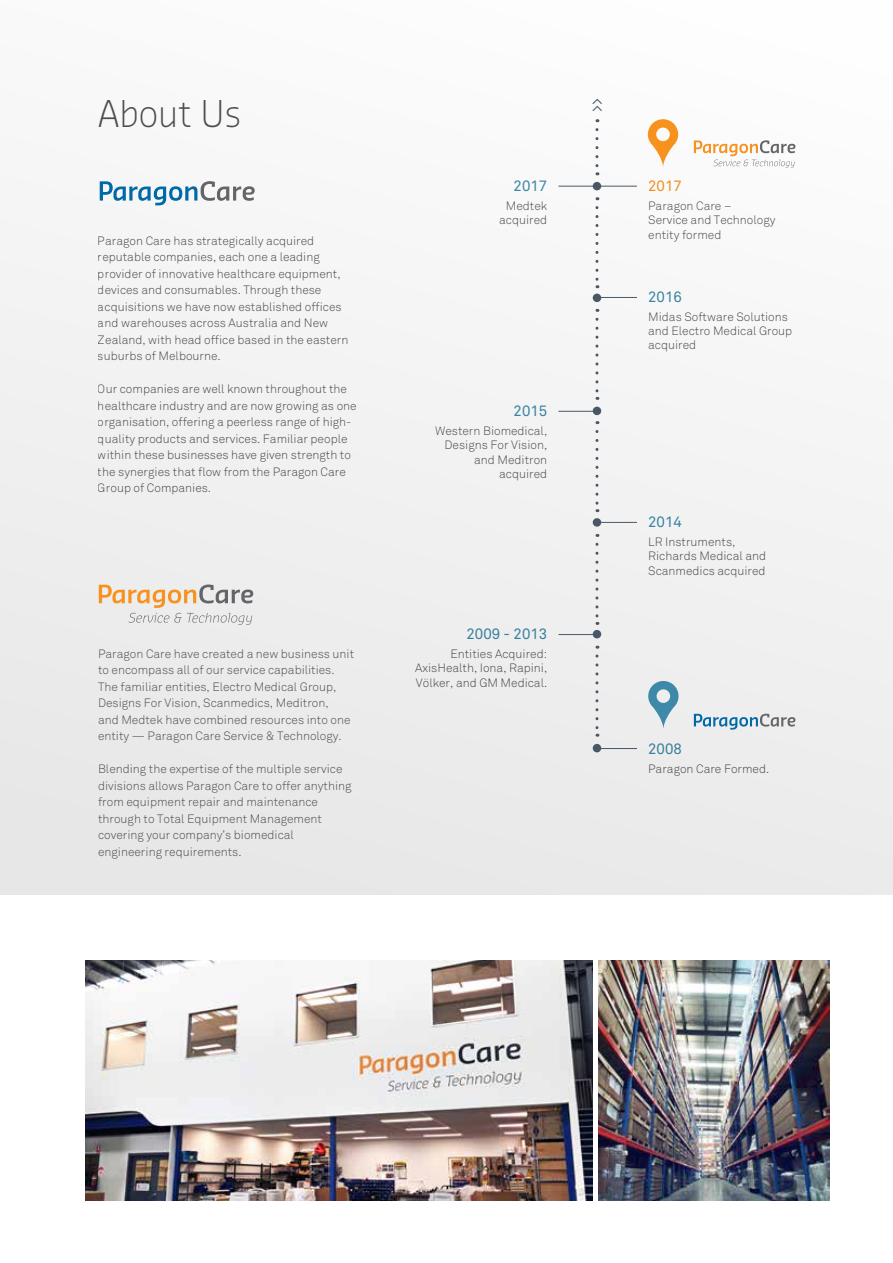
<style>
.page{position:relative;width:893px;height:1263px;background:#fff}
.page>*{position:absolute;margin:0;border:0;box-sizing:border-box;transform-origin:0 0}
.t1{font:300 36px "Sansa Pro";color:#4d4d4f}
.t2{font:15px "Akkurat";color:#3e89a9}
.t3{font:15px "Akkurat";color:#f7921e}
.t4{font:15px "Akkurat";color:#485867}
.t5{font:300 12px/16.5px "Akkurat";color:#4d4d4f}
</style>
<div class="page">
<div style="left:0;top:0;width:893px;height:895px;background:#f2f2f2"></div>
<svg style="left:100px;top:181px;width:155px;height:24px"></svg>
<svg style="left:595px;top:656px;width:3px;height:81px"></svg>
<svg style="left:595px;top:544px;width:3px;height:81px"></svg>
<svg style="left:595px;top:431px;width:3px;height:81px"></svg>
<svg style="left:595px;top:319px;width:3px;height:81px"></svg>
<svg style="left:595px;top:208px;width:3px;height:80px"></svg>
<svg style="left:595px;top:130px;width:3px;height:45px"></svg>
<div style="left:593px;top:744px;width:8px;height:8px;background:#485867;border-radius:50%"></div>
<div style="left:593px;top:630px;width:8px;height:8px;background:#485867;border-radius:50%"></div>
<div style="left:593px;top:518px;width:8px;height:9px;background:#485867;border-radius:50%"></div>
<div style="left:593px;top:407px;width:8px;height:8px;background:#485867;border-radius:50%"></div>
<div style="left:593px;top:294px;width:8px;height:8px;background:#485867;border-radius:50%"></div>
<div style="left:593px;top:182px;width:8px;height:8px;background:#485867;border-radius:50%"></div>
<svg style="left:694px;top:714px;width:101px;height:16px"></svg>
<svg style="left:648px;top:681px;width:30px;height:48px"></svg>
<svg style="left:648px;top:119px;width:30px;height:47px"></svg>
<svg style="left:694px;top:140px;width:101px;height:28px"></svg>
<hr style="left:558px;top:186px;width:79px;height:1px;background:#485867">
<hr style="left:597px;top:297px;width:40px;height:1px;background:#485867">
<hr style="left:558px;top:411px;width:39px;height:1px;background:#485867">
<hr style="left:597px;top:522px;width:40px;height:1px;background:#485867">
<hr style="left:558px;top:634px;width:38px;height:1px;background:#485867">
<hr style="left:597px;top:748px;width:40px;height:1px;background:#485867">
<img style="left:85px;top:960px;width:508px;height:240px">
<svg style="left:99px;top:584px;width:154px;height:41px"></svg>
<img style="left:598px;top:960px;width:231px;height:240px">
<h1 class="t1" style="left:98px;top:90px;width:145px">About Us</h1>
<p class="t4" style="left:607px;top:98px;width:16px;rotate:90deg">&lt;&lt;</p>
<p class="t5" style="left:98px;top:233px;width:252px">Paragon Care has strategically acquired reputable companies, each one a leading provider of innovative healthcare equipment, devices and consumables. Through these acquisitions we have now established offices and warehouses across Australia and New Zealand, with head office based in the eastern suburbs of Melbourne.</p>
<p class="t5" style="left:98px;top:381px;width:260px">Our companies are well known throughout the healthcare industry and are now growing as one organisation, offering a peerless range of high&shy;quality products and services. Familiar people within these businesses have given strength to the synergies that flow from the Paragon Care Group of Companies.</p>
<p class="t5" style="left:98px;top:646px;width:258px">Paragon Care have created a new business unit to encompass all of our service capabilities.<br>The familiar entities, Electro Medical Group, Designs For Vision, Scanmedics, Meditron,<br>and Medtek have combined resources into one entity — Paragon Care Service &amp; Technology.</p>
<p class="t5" style="left:98px;top:761px;width:255px">Blending the expertise of the multiple service divisions allows Paragon Care to offer anything from equipment repair and maintenance through to Total Equipment Management covering your company’s biomedical engineering requirements.</p>
<p class="t2" style="left:514px;top:177px;width:35px">2017</p>
<p class="t5" style="left:499px;top:199px;width:50px;line-height:14.4px;text-align:center">Medtek acquired</p>
<p class="t2" style="left:514px;top:402px;width:35px">2015</p>
<p class="t5" style="left:435px;top:423px;width:114px;line-height:14.4px;text-align:right">Western Biomedical,<br>Designs For Vision, and Meditron acquired</p>
<p class="t2" style="left:467px;top:625px;width:82px">2009 - 2013</p>
<p class="t5" style="left:415px;top:647px;width:134px;line-height:14.4px;text-align:justify;text-indent:35px">Entities Acquired:<br>AxisHealth, Iona, Rapini, Völker, and GM Medical.</p>
<p class="t3" style="left:648px;top:177px;width:35px">2017</p>
<p class="t5" style="left:648px;top:199px;width:129px;line-height:14.4px">Paragon Care –<br>Service and Technology entity formed</p>
<p class="t2" style="left:648px;top:288px;width:35px">2016</p>
<p class="t5" style="left:648px;top:309px;width:146px;line-height:14.4px">Midas Software Solutions and Electro Medical Group acquired</p>
<p class="t2" style="left:648px;top:513px;width:35px">2014</p>
<p class="t5" style="left:648px;top:535px;width:119px;line-height:14.4px">LR Instruments,<br>Richards Medical and<br>Scanmedics acquired</p>
<p class="t2" style="left:648px;top:740px;width:35px">2008</p>
<p class="t5" style="left:648px;top:760px;width:123px">Paragon Care Formed.</p>
</div>
